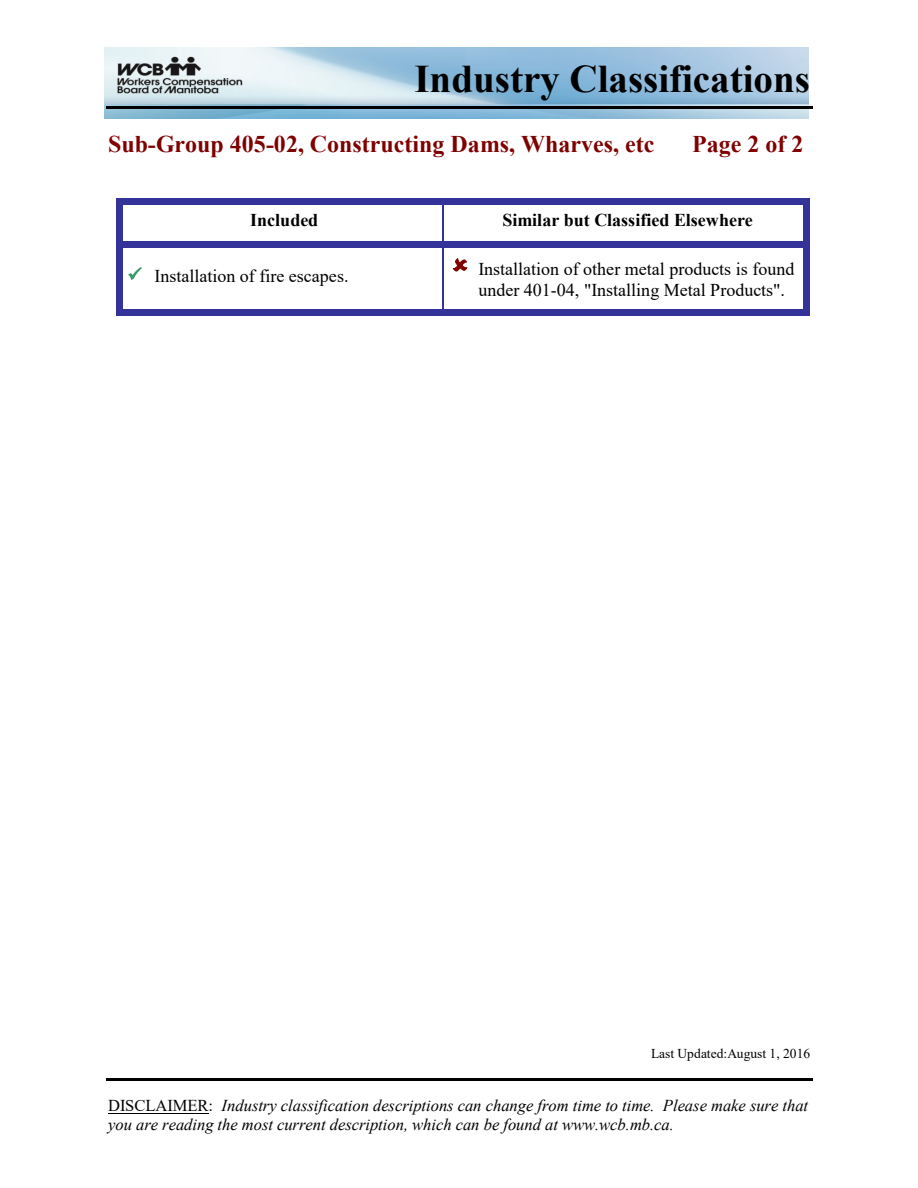
<style>
.page{position:relative;width:918px;height:1188px;background:#fff}
.page>*{position:absolute;margin:0;border:0;box-sizing:border-box;transform-origin:0 0}
.t1{font:700 39.15px "Times New Roman";color:#000}
.t2{font:700 24px "Times New Roman";color:#800000}
.t3{font:18px/20.7px "Times New Roman";color:#000}
.t4{font:700 18px "Times New Roman";color:#000}
.t5{font:italic 16.5px/19px "Times New Roman";color:#000}
.t6{font:13.5px "Times New Roman";color:#000}
.s1{color:#396}
.s2{font-style:normal}
</style>
<div class="page">
<img style="left:105px;top:48px;width:704px;height:70px">
<hr style="left:106px;top:106px;width:706px;height:3px;background:#000">
<div style="left:116px;top:198px;width:7px;height:7px;background:#339"></div>
<div style="left:123px;top:198px;width:320px;height:7px;background:#339"></div>
<div style="left:443px;top:198px;width:7px;height:7px;background:#339"></div>
<div style="left:450px;top:198px;width:353px;height:7px;background:#339"></div>
<div style="left:803px;top:198px;width:7px;height:7px;background:#339"></div>
<div style="left:116px;top:205px;width:7px;height:36px;background:#339"></div>
<hr style="left:443px;top:205px;width:1px;height:36px;background:#339">
<div style="left:803px;top:205px;width:7px;height:36px;background:#339"></div>
<div style="left:116px;top:241px;width:7px;height:7px;background:#339"></div>
<div style="left:123px;top:241px;width:320px;height:7px;background:#339"></div>
<div style="left:443px;top:241px;width:7px;height:7px;background:#339"></div>
<div style="left:450px;top:241px;width:353px;height:7px;background:#339"></div>
<div style="left:803px;top:241px;width:7px;height:7px;background:#339"></div>
<div style="left:116px;top:248px;width:7px;height:61px;background:#339"></div>
<div style="left:116px;top:309px;width:7px;height:7px;background:#339"></div>
<div style="left:123px;top:309px;width:320px;height:7px;background:#339"></div>
<hr style="left:443px;top:248px;width:1px;height:61px;background:#339">
<div style="left:443px;top:309px;width:7px;height:7px;background:#339"></div>
<div style="left:450px;top:309px;width:353px;height:7px;background:#339"></div>
<div style="left:803px;top:248px;width:7px;height:61px;background:#339"></div>
<div style="left:803px;top:309px;width:7px;height:7px;background:#339"></div>
<hr style="left:106px;top:1079px;width:706px;height:2px;background:#000">
<hr style="left:108px;top:1113px;width:101px;height:1px;background:#000">
<h1 class="t1" style="left:414px;top:57px;width:397px">Industry Classifications</h1>
<h2 class="t2" style="left:108px;top:130px;width:548px">Sub-Group 405-02, Constructing Dams, Wharves, etc</h2>
<h2 class="t2" style="left:692px;top:130px;width:113px">Page 2 of 2</h2>
<p class="t4" style="left:250px;top:210px;width:70px">Included</p>
<p class="t4" style="left:502px;top:210px;width:252px">Similar but Classified Elsewhere</p>
<p class="t3" style="left:128px;top:265px;width:223px"><span class="s1">✓</span> Installation of fire escapes.</p>
<p class="t3" style="left:479px;top:258px;width:317px">Installation of other metal products is found under 401-04, "Installing Metal Products".</p>
<p class="t6" style="left:651px;top:1046px;width:161px">Last Updated:August 1, 2016</p>
<p class="t5" style="left:108px;top:1096px;width:702px"><span class="s2">DISCLAIMER:</span> Industry classification descriptions can change from time to time. Please make sure that you are reading the most current description, which can be found at www.wcb.mb.ca.</p>
</div>
